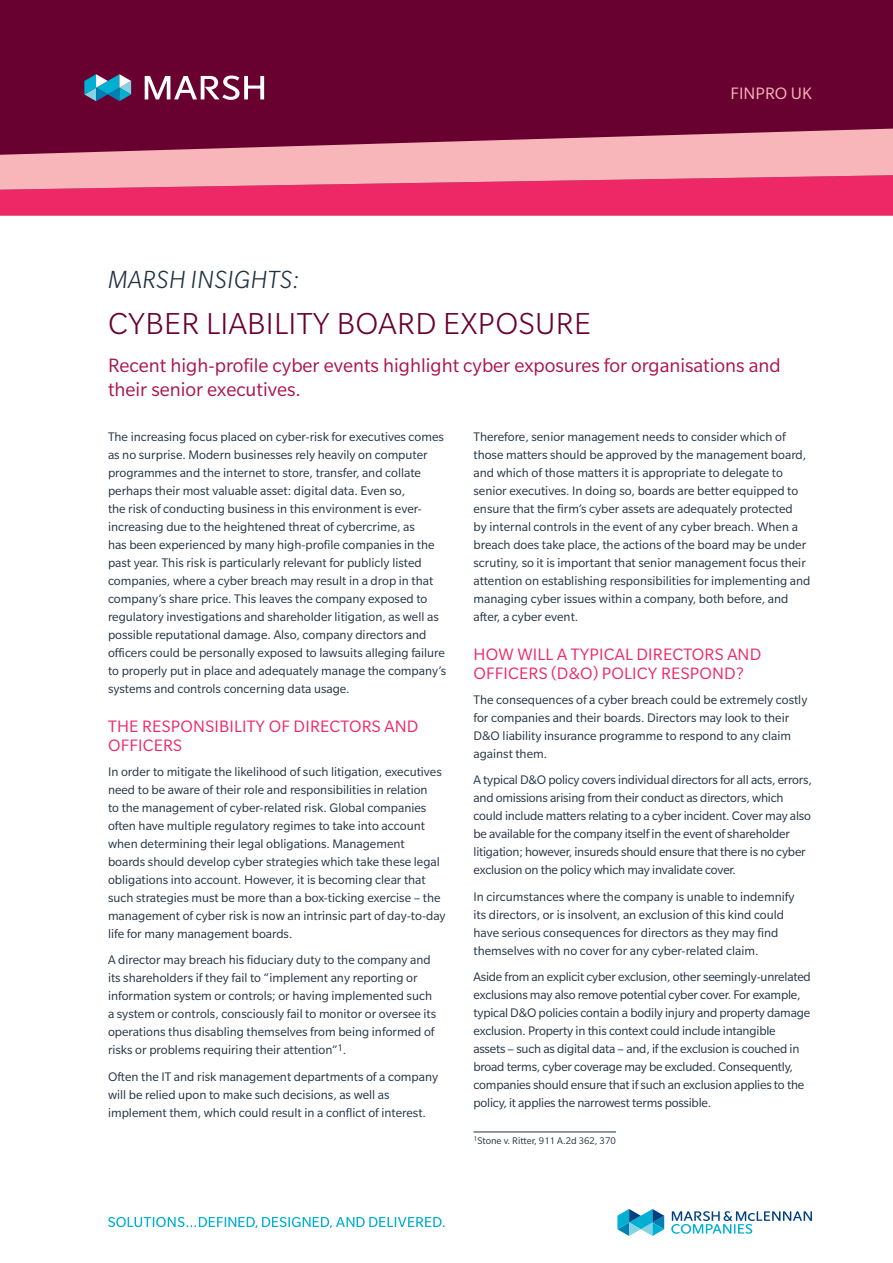
<style>
.page{position:relative;width:893px;height:1263px;background:#fff}
.page>*{position:absolute;margin:0;border:0;box-sizing:border-box;transform-origin:0 0}
.t1{font:300 33px "Slate Pro";letter-spacing:.01em;color:#690130}
.t2{font:italic 300 27px "Slate Pro";letter-spacing:.01em;color:#213242}
.t3{font:21px/24px "Slate Pro";color:#aa154f}
.t4{font:18px/19.5px "Slate Pro";letter-spacing:.01em;color:#ee2767}
.t5{font:18px "Slate Pro";color:#f8b6bb}
.t6{font:13.5px/18px "Slate Pro";color:#213242}
.t7{font:10.5px "Slate Pro";color:#213242}
</style>
<div class="page">
<div style="left:0;top:0;width:893px;height:128px;background:#690130"></div>
<svg style="left:84px;top:74px;width:47px;height:27px"></svg>
<svg style="left:145px;top:76px;width:119px;height:24px"></svg>
<svg style="left:671px;top:1211px;width:141px;height:23px"></svg>
<svg style="left:617px;top:1209px;width:47px;height:27px"></svg>
<svg style="left:108px;top:1217px;width:337px;height:11px"></svg>
<div style="left:0;top:190px;width:893px;height:26px;background:#ee2767"></div>
<svg style="left:0;top:128px;width:893px;height:62px;background:#d67c91"></svg>
<hr style="left:473px;top:1131px;width:143px;height:1px;background:#213242">
<h3 class="t5" style="left:731px;top:84px;width:83px">FINPRO UK</h3>
<h2 class="t2" style="left:108px;top:265px;width:192px">MARSH INSIGHTS:</h2>
<h1 class="t1" style="left:108px;top:307px;width:484px">CYBER LIABILITY BOARD EXPOSURE</h1>
<h3 class="t3" style="left:108px;top:353px;width:674px">Recent high-profile cyber events highlight cyber exposures for organisations and their senior executives.</h3>
<p class="t6" style="left:108px;top:428px;width:340px">The increasing focus placed on cyber-risk for executives comes as no surprise. Modern businesses rely heavily on computer programmes and the internet to store, transfer, and collate perhaps their most valuable asset: digital data. Even so,<br>the risk of conducting business in this environment is ever&shy;increasing due to the heightened threat of cybercrime, as<br>has been experienced by many high-profile companies in the past year. This risk is particularly relevant for publicly listed companies, where a cyber breach may result in a drop in that company’s share price. This leaves the company exposed to regulatory investigations and shareholder litigation, as well as possible reputational damage. Also, company directors and officers could be personally exposed to lawsuits alleging failure to properly put in place and adequately manage the company’s systems and controls concerning data usage.</p>
<h3 class="t4" style="left:108px;top:716px;width:312px">THE RESPONSIBILITY OF DIRECTORS AND<br>OFFICERS</h3>
<p class="t6" style="left:108px;top:762px;width:339px">In order to mitigate the likelihood of such litigation, executives need to be aware of their role and responsibilities in relation<br>to the management of cyber-related risk. Global companies often have multiple regulatory regimes to take into account when determining their legal obligations. Management<br>boards should develop cyber strategies which take these legal obligations into account. However, it is becoming clear that such strategies must be more than a box-ticking exercise – the management of cyber risk is now an intrinsic part of day-to-day life for many management boards.</p>
<p class="t6" style="left:108px;top:951px;width:330px">A director may breach his fiduciary duty to the company and its shareholders if they fail to “implement any reporting or information system or controls; or having implemented such a system or controls, consciously fail to monitor or oversee its operations thus disabling themselves from being informed of risks or problems requiring their attention”<sup>1</sup>.</p>
<p class="t6" style="left:108px;top:1067px;width:332px">Often the IT and risk management departments of a company will be relied upon to make such decisions, as well as implement them, which could result in a conflict of interest.</p>
<p class="t6" style="left:473px;top:428px;width:338px">Therefore, senior management needs to consider which of those matters should be approved by the management board, and which of those matters it is appropriate to delegate to senior executives. In doing so, boards are better equipped to ensure that the firm’s cyber assets are adequately protected<br>by internal controls in the event of any cyber breach. When a breach does take place, the actions of the board may be under scrutiny, so it is important that senior management focus their attention on establishing responsibilities for implementing and managing cyber issues within a company, both before, and after, a cyber event.</p>
<h3 class="t4" style="left:474px;top:644px;width:289px">HOW WILL A TYPICAL DIRECTORS AND<br>OFFICERS (D&amp;O) POLICY RESPOND?</h3>
<p class="t6" style="left:473px;top:690px;width:335px">The consequences of a cyber breach could be extremely costly for companies and their boards. Directors may look to their D&amp;O liability insurance programme to respond to any claim against them.</p>
<p class="t6" style="left:473px;top:771px;width:340px">A typical D&amp;O policy covers individual directors for all acts, errors, and omissions arising from their conduct as directors, which could include matters relating to a cyber incident. Cover may also be available for the company itself in the event of shareholder litigation; however, insureds should ensure that there is no cyber exclusion on the policy which may invalidate cover.</p>
<p class="t6" style="left:473px;top:887px;width:322px">In circumstances where the company is unable to indemnify its directors, or is insolvent, an exclusion of this kind could have serious consequences for directors as they may find themselves with no cover for any cyber-related claim.</p>
<p class="t6" style="left:473px;top:968px;width:339px">Aside from an explicit cyber exclusion, other seemingly-unrelated exclusions may also remove potential cyber cover. For example, typical D&amp;O policies contain a bodily injury and property damage exclusion. Property in this context could include intangible assets – such as digital data – and, if the exclusion is couched in broad terms, cyber coverage may be excluded. Consequently, companies should ensure that if such an exclusion applies to the policy, it applies the narrowest terms possible.</p>
<p class="t7" style="left:473px;top:1135px;width:144px"><sup>1</sup>Stone v. Ritter, 911 A.2d 362, 370</p>
</div>
